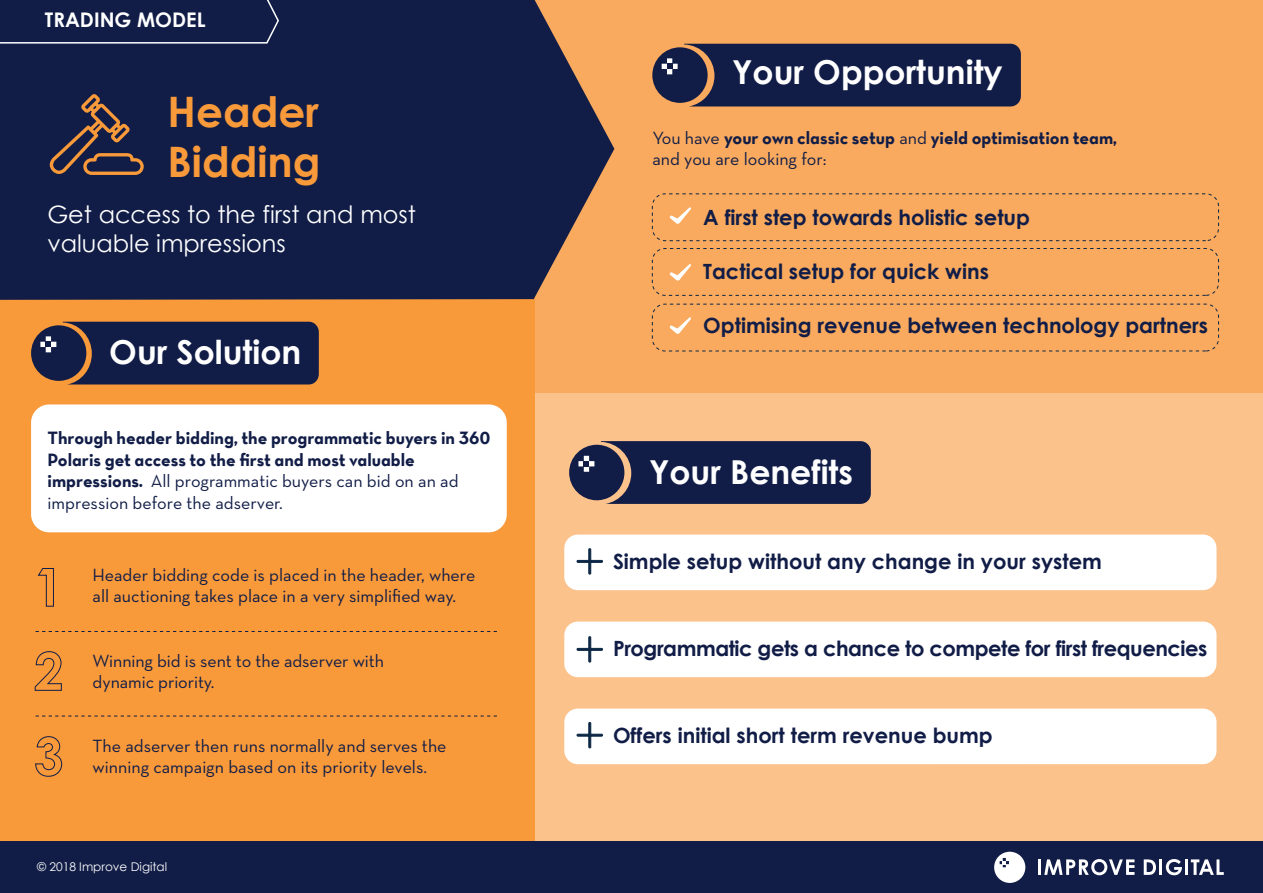
<style>
.page{position:relative;width:1263px;height:893px;background:#fff}
.page>*{position:absolute;margin:0;border:0;box-sizing:border-box;transform-origin:0 0}
.t1{font:700 42px/49.5px "Century Gothic";color:#f8993a}
.t2{font:700 33px "Century Gothic";color:#fff}
.t3{font:24px/28.8px "Century Gothic";color:#fff}
.t4{font:700 21px "Century Gothic";color:#111d47}
.t5{font:700 21px "Century Gothic";letter-spacing:-.02em;color:#111d47}
.t6{font:700 20.1px "Century Gothic";color:#fff}
.t7{font:18px/21.6px "Neutra Text";color:#111d47}
.t8{font:18px/21.6px "Neutra Text TF Bold Alt";color:#111d47}
.t9{font:12px "Century Gothic";color:#fff}
.s1{font-family:"Neutra Text TF Bold Alt"}
.s2{font-family:"Neutra Text"}
</style>
<div class="page">
<div style="left:0;top:0;width:1263px;height:849px;background:#f9aa5e"></div>
<div style="left:534px;top:393px;width:729px;height:489px;background:#fcc28c"></div>
<div style="left:0;top:273px;width:534px;height:592px;background:#f8993a"></div>
<svg style="left:569px;top:441px;width:302px;height:63px;background:#21284c"></svg>
<div style="left:652px;top:44px;width:369px;height:62px;background:#111d47"></div>
<div style="left:31px;top:404px;width:476px;height:128px;background:#fff;border-radius:18px"></div>
<svg style="left:31px;top:322px;width:288px;height:62px;background:#202547"></svg>
<div style="left:564px;top:535px;width:652px;height:55px;background:#fff;border-radius:14px"></div>
<div style="left:564px;top:622px;width:652px;height:55px;background:#fff;border-radius:14px"></div>
<div style="left:564px;top:709px;width:652px;height:55px;background:#fff;border-radius:14px"></div>
<div style="left:0;top:841px;width:1263px;height:52px;background:#111d47"></div>
<hr style="left:1038px;top:859px;width:3px;height:16px;background:#fff">
<svg style="left:1044px;top:859px;width:90px;height:16px"></svg>
<svg style="left:1144px;top:859px;width:12px;height:16px"></svg>
<hr style="left:1159px;top:859px;width:3px;height:16px;background:#fff">
<svg style="left:1166px;top:859px;width:16px;height:16px"></svg>
<hr style="left:1185px;top:859px;width:3px;height:16px;background:#fff">
<svg style="left:1191px;top:859px;width:33px;height:16px"></svg>
<svg style="left:994px;top:852px;width:31px;height:31px"></svg>
<svg style="left:0;top:0;width:614px;height:300px;background:#212648"></svg>
<div style="left:0;top:0;width:280px;height:45px;background:#111d47"></div>
<svg style="left:50px;top:94px;width:94px;height:81px;background:#3e3544"></svg>
<div style="left:652px;top:193px;width:567px;height:48px;border:1px dashed #0c2645;border-radius:13px"></div>
<div style="left:652px;top:248px;width:567px;height:48px;border:1px dashed #0c2645;border-radius:13px"></div>
<div style="left:652px;top:304px;width:567px;height:47px;border:1px dashed #0c2645;border-radius:13px"></div>
<svg style="left:670px;top:207px;width:21px;height:17px"></svg>
<svg style="left:670px;top:264px;width:21px;height:17px"></svg>
<svg style="left:670px;top:317px;width:21px;height:17px"></svg>
<svg style="left:576px;top:548px;width:27px;height:27px"></svg>
<svg style="left:576px;top:636px;width:27px;height:27px"></svg>
<svg style="left:576px;top:722px;width:27px;height:27px"></svg>
<svg style="left:38px;top:568px;width:16px;height:39px"></svg>
<svg style="left:34px;top:651px;width:28px;height:40px"></svg>
<svg style="left:35px;top:736px;width:27px;height:41px"></svg>
<svg style="left:36px;top:631px;width:461px;height:1px"></svg>
<svg style="left:36px;top:716px;width:461px;height:1px"></svg>
<p class="t6" style="left:45px;top:7px;width:162px">TRADING MODEL</p>
<h1 class="t1" style="left:168px;top:86px;width:154px">Header<br>Bidding</h1>
<h3 class="t3" style="left:47px;top:200px;width:370px">Get access to the first and most valuable impressions</h3>
<h2 class="t2" style="left:109px;top:332px;width:194px">Our Solution</h2>
<p class="t8" style="left:48px;top:427px;width:444px">Through header bidding, the programmatic buyers in 360<br>Polaris get access to the first and most valuable</p>
<p class="t7" style="left:48px;top:470px;width:412px"><span class="s1">impressions.</span> All programmatic buyers can bid on an ad impression before the adserver.</p>
<p class="t7" style="left:93px;top:564px;width:384px">Header bidding code is placed in the header, where all auctioning takes place in a very simplified way.</p>
<p class="t7" style="left:93px;top:650px;width:293px;line-height:21px">Winning bid is sent to the adserver with dynamic priority.</p>
<p class="t7" style="left:93px;top:735px;width:355px">The adserver then runs normally and serves the winning campaign based on its priority levels.</p>
<p class="t9" style="left:37px;top:859px;width:132px">© 2018 Improve Digital</p>
<h2 class="t2" style="left:732px;top:51px;width:272px">Your Opportunity</h2>
<p class="t8" style="left:652px;top:126px;width:466px"><span class="s2">You have</span> your own classic setup <span class="s2">and</span> yield optimisation team,</p>
<p class="t7" style="left:652px;top:148px;width:176px">and you are looking for:</p>
<p class="t4" style="left:703px;top:204px;width:328px">A first step towards holistic setup</p>
<p class="t4" style="left:703px;top:258px;width:287px">Tactical setup for quick wins</p>
<p class="t4" style="left:703px;top:312px;width:506px">Optimising revenue between technology partners</p>
<h2 class="t2" style="left:649px;top:451px;width:205px">Your Benefits</h2>
<p class="t4" style="left:613px;top:548px;width:490px">Simple setup without any change in your system</p>
<p class="t5" style="left:613px;top:635px;width:596px">Programmatic gets a chance to compete for first frequencies</p>
<p class="t4" style="left:613px;top:722px;width:381px">Offers initial short term revenue bump</p>
</div>
